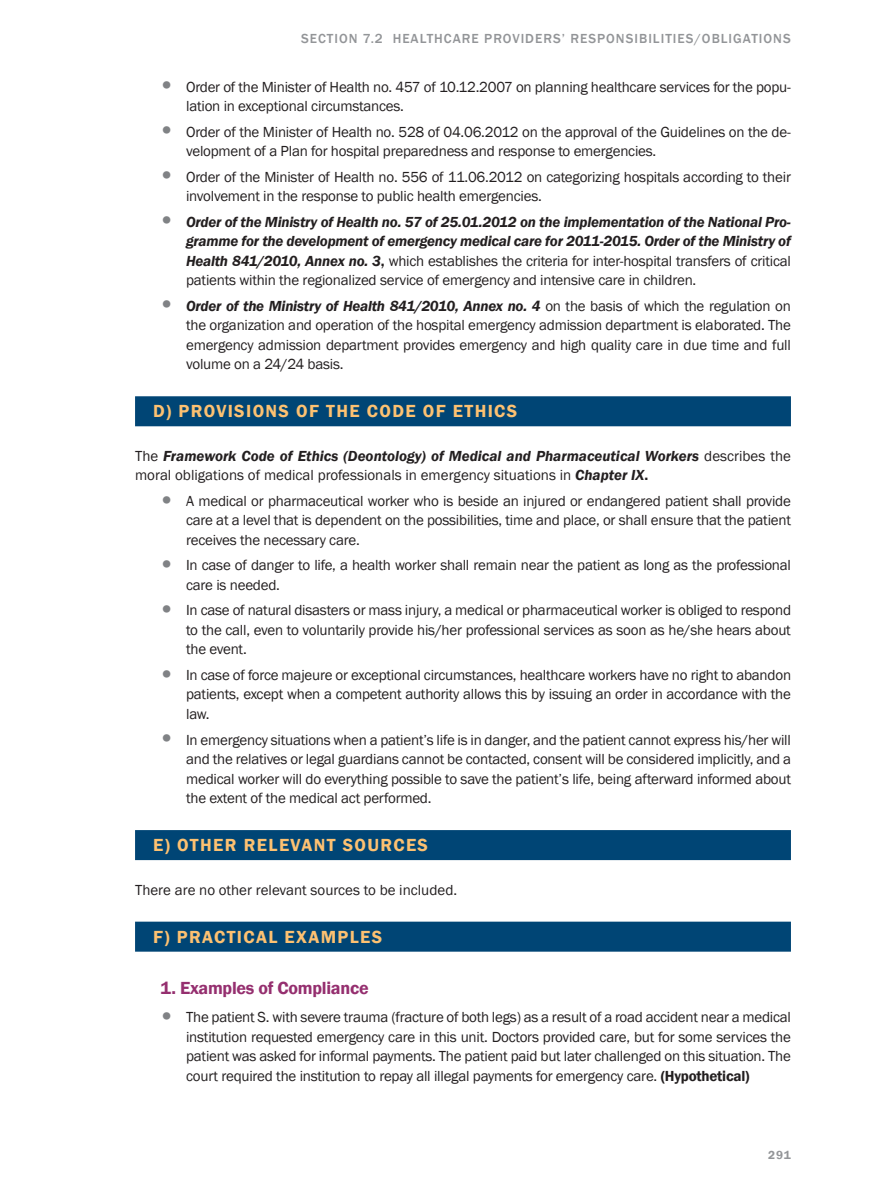
<style>
.page{position:relative;width:872px;height:1191px;background:#fff}
.page>*{position:absolute;margin:0;border:0;box-sizing:border-box;transform-origin:0 0}
.t1{font:600 18px "Franklin Gothic";letter-spacing:.075em;color:#fdc171}
.t2{font:600 18px "Franklin Gothic";letter-spacing:-.015em;color:#952f6f}
.t3{font:15px/19.5px "Franklin Gothic";letter-spacing:-.015em;color:#231f20;text-align:justify}
.t4{font:italic 600 15px/19.5px "Franklin Gothic";letter-spacing:-.015em;color:#231f20;text-align:justify}
.t5{font:500 13.5px "Franklin Gothic";letter-spacing:.075em;color:#939598}
.t6{font:600 12px "Franklin Gothic";color:#939598}
.s1{color:#808285}
.s2{font-style:normal}
.s3{font-weight:400;font-style:normal}
.s4{font-weight:600;font-style:italic}
.s5{font-weight:600}
</style>
<div class="page">
<div style="left:135px;top:396px;width:656px;height:30px;background:#004575"></div>
<div style="left:135px;top:830px;width:656px;height:30px;background:#004575"></div>
<div style="left:135px;top:921px;width:656px;height:30px;background:#004575"></div>
<p class="t5" style="left:301px;top:30px;width:367px">SECTION 7.2 HEALTHCARE PROVIDERS’ RESPONSI BILITIES</p>
<p class="t5" style="left:694px;top:30px;width:42px">/OBLIGATI</p>
<p class="t5" style="left:763px;top:30px;width:19px">ONS</p>
<p class="t3" style="left:186px;top:77px;width:606px;text-indent:-26px"><span class="s1">•</span> Order of the Minister of Health no. 457 of 10.12.2007 on planning healthcare services for the popu&shy;lation in exceptional circumstances.</p>
<p class="t3" style="left:186px;top:122px;width:606px;text-indent:-26px"><span class="s1">•</span> Order of the Minister of Health no. 528 of 04.06.2012 on the approval of the Guidelines on the de&shy;velopment of a Plan for hospital preparedness and response to emergencies.</p>
<p class="t3" style="left:186px;top:167px;width:606px;text-indent:-26px"><span class="s1">•</span> Order of the Minister of Health no. 556 of 11.06.2012 on categorizing hospitals according to their involvement in the response to public health emergencies.</p>
<p class="t4" style="left:186px;top:212px;width:606px;text-indent:-26px"><span class="s1">•</span> Order of the Ministry of Health no. 57 of 25.01.2012 on the implementation of the National Pro&shy;gramme for the development of emergency medical care for 2011-2015. Order of the Ministry of Health 841/2010, Annex no. 3<span class="s2">,</span> <span class="s3">which establishes the criteria for inter-hospital transfers of critical patients within the regionalized service of emergency and intensive care in children.</span></p>
<p class="t3" style="left:186px;top:296px;width:606px;text-indent:-26px"><span class="s1">•</span> <span class="s4">Order of the Ministry of Health 841/2010, Annex no. 4</span> on the basis of which the regulation on the organization and operation of the hospital emergency admission department is elaborated. The emergency admission department provides emergency and high quality care in due time and full volume on a 24/24 basis.</p>
<p class="t1" style="left:153px;top:400px;width:51px">D) PROV</p>
<p class="t1" style="left:228px;top:400px;width:291px">ISIONS OF THE CODE OF ETHICS</p>
<p class="t3" style="left:135px;top:446px;width:657px">The <span class="s4">Framework Code of Ethics (Deontology) of Medical and Pharmaceutical Workers</span> describes the moral obligations of medical professionals in emergency situations in <span class="s4">Chapter IX</span><span class="s5">.</span></p>
<p class="t3" style="left:186px;top:491px;width:606px;text-indent:-26px"><span class="s1">•</span> A medical or pharmaceutical worker who is beside an injured or endangered patient shall provide care at a level that is dependent on the possibilities, time and place, or shall ensure that the patient receives the necessary care.</p>
<p class="t3" style="left:186px;top:556px;width:606px;text-indent:-26px"><span class="s1">•</span> In case of danger to life, a health worker shall remain near the patient as long as the professional care is needed.</p>
<p class="t3" style="left:186px;top:601px;width:606px;text-indent:-26px"><span class="s1">•</span> In case of natural disasters or mass injury, a medical or pharmaceutical worker is obliged to respond to the call, even to voluntarily provide his/her professional services as soon as he/she hears about the event.</p>
<p class="t3" style="left:186px;top:665px;width:606px;text-indent:-26px"><span class="s1">•</span> In case of force majeure or exceptional circumstances, healthcare workers have no right to abandon patients, except when a competent authority allows this by issuing an order in accordance with the law.</p>
<p class="t3" style="left:186px;top:730px;width:606px;text-indent:-26px"><span class="s1">•</span> In emergency situations when a patient’s life is in danger, and the patient cannot express his/her will and the relatives or legal guardians cannot be contacted, consent will be considered implicitly, and a medical worker will do everything possible to save the patient’s life, being afterward informed about the extent of the medical act performed.</p>
<p class="t1" style="left:153px;top:833px;width:276px">E) OTHER RELEVANT SOURCES</p>
<p class="t3" style="left:135px;top:880px;width:323px">There are no other relevant sources to be included.</p>
<p class="t1" style="left:153px;top:925px;width:49px">F) PRAC</p>
<p class="t1" style="left:227px;top:925px;width:29px">TICAL</p>
<p class="t1" style="left:285px;top:925px;width:14px">EXAMPL</p>
<p class="t1" style="left:360px;top:925px;width:24px">ES</p>
<p class="t2" style="left:161px;top:976px;width:209px">1. EXAMPLES OF COMPLIANCE</p>
<p class="t3" style="left:186px;top:1007px;width:606px;text-indent:-26px"><span class="s1">•</span> The patient S. with severe trauma (fracture of both legs) as a result of a road accident near a medical institution requested emergency care in this unit. Doctors provided care, but for some services the patient was asked for informal payments. The patient paid but later challenged on this situation. The court required the institution to repay all illegal payments for emergency care. <span class="s5">(HYPOTHETICAL)</span></p>
<p class="t6" style="left:768px;top:1146px;width:24px">291</p>
</div>
